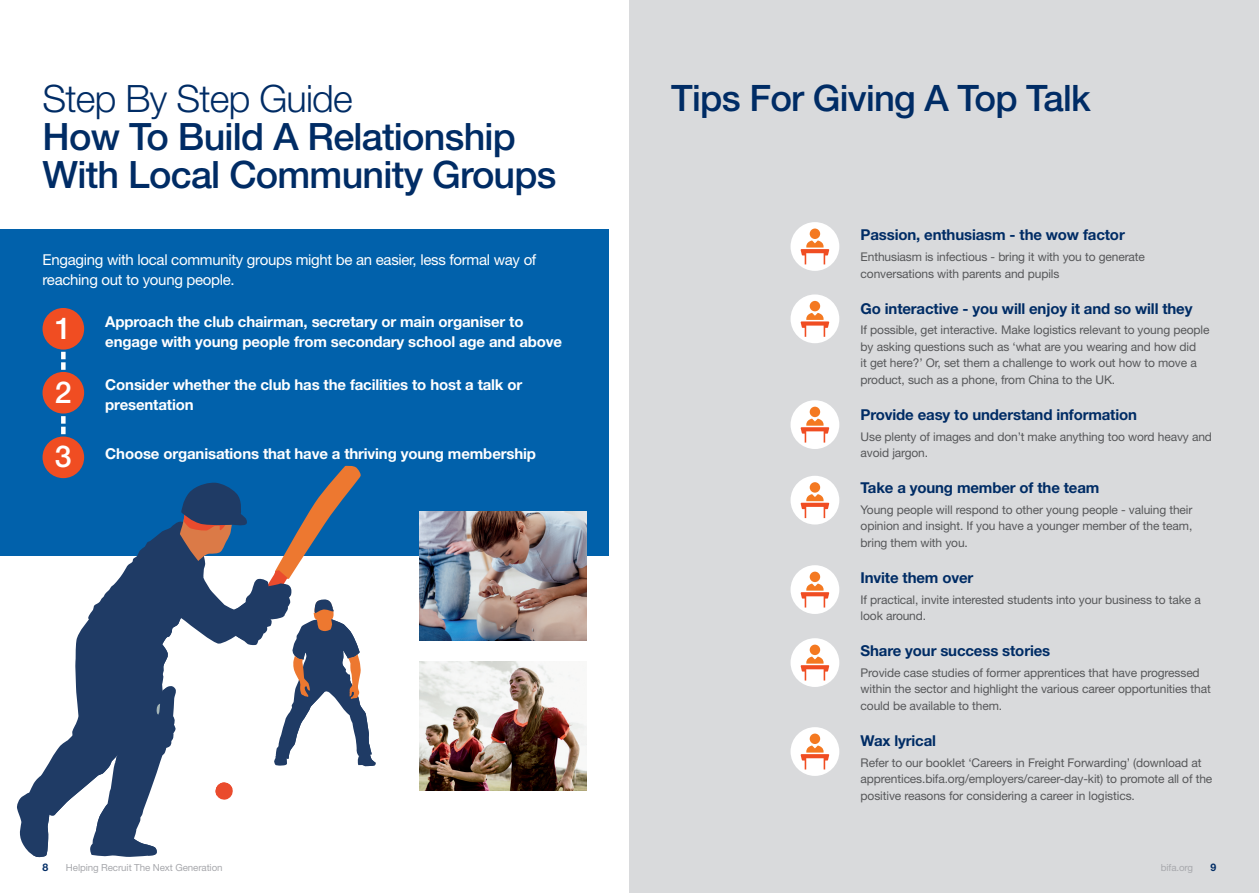
<style>
.page{position:relative;width:1259px;height:893px;background:#fff}
.page>*{position:absolute;margin:0;border:0;box-sizing:border-box;transform-origin:0 0}
.t1{font:500 37.8px/38px "Helvetica Neue LT Std";letter-spacing:-.02em;color:#002c65}
.t2{font:300 37.8px "Helvetica Neue LT Std";letter-spacing:-.02em;color:#002c65}
.t3{font:500 36.45px "Helvetica Neue LT Std";letter-spacing:-.02em;color:#002c65}
.t4{font:700 15px/19.5px "Helvetica Neue LT Std";letter-spacing:-.01em;color:#fff}
.t5{font:700 15px "Helvetica Neue LT Std";letter-spacing:-.01em;color:#002c65}
.t6{font:15px/19.5px "Helvetica Neue LT Std";letter-spacing:-.02em;color:#fff}
.t7{font:12px/16.5px "Helvetica Neue LT Std";letter-spacing:-.01em;color:#57585a}
.t8{font:700 10.5px "Helvetica Neue LT Std";color:#002c65}
.t9{font:9.75px "Helvetica Neue LT Std";letter-spacing:-.01em;color:#a8a9ad}
.s1{font-weight:500;font-size:30.15px}
</style>
<div class="page">
<div style="left:629px;top:0;width:630px;height:893px;background:#d9dadc"></div>
<div style="left:0;top:230px;width:608px;height:326px;background:#0161ab"></div>
<div style="left:43px;top:308px;width:41px;height:42px;background:#f04d22;border-radius:50%"></div>
<svg style="left:61px;top:352px;width:5px;height:18px"></svg>
<svg style="left:61px;top:416px;width:5px;height:18px"></svg>
<div style="left:43px;top:372px;width:41px;height:42px;background:#f04d22;border-radius:50%"></div>
<div style="left:43px;top:436px;width:41px;height:42px;background:#f04d22;border-radius:50%"></div>
<svg style="left:17px;top:465px;width:359px;height:392px"></svg>
<img style="left:420px;top:662px;width:167px;height:129px">
<img style="left:420px;top:511px;width:167px;height:129px">
<div style="left:790px;top:222px;width:49px;height:49px;background:#fff;border-radius:50%"></div>
<div style="left:809px;top:229px;width:11px;height:10px;background:#f47921;border-radius:50%"></div>
<svg style="left:800px;top:240px;width:29px;height:24px"></svg>
<div style="left:790px;top:294px;width:49px;height:49px;background:#fff;border-radius:50%"></div>
<div style="left:809px;top:301px;width:11px;height:10px;background:#f47921;border-radius:50%"></div>
<svg style="left:800px;top:313px;width:29px;height:24px"></svg>
<div style="left:790px;top:400px;width:49px;height:49px;background:#fff;border-radius:50%"></div>
<div style="left:809px;top:407px;width:11px;height:10px;background:#f47921;border-radius:50%"></div>
<svg style="left:800px;top:419px;width:29px;height:24px"></svg>
<div style="left:790px;top:476px;width:49px;height:48px;background:#fff;border-radius:50%"></div>
<div style="left:809px;top:482px;width:11px;height:11px;background:#f47921;border-radius:50%"></div>
<svg style="left:800px;top:494px;width:29px;height:24px"></svg>
<div style="left:790px;top:565px;width:49px;height:49px;background:#fff;border-radius:50%"></div>
<div style="left:809px;top:572px;width:11px;height:10px;background:#f47921;border-radius:50%"></div>
<svg style="left:800px;top:584px;width:29px;height:23px"></svg>
<div style="left:790px;top:638px;width:49px;height:49px;background:#fff;border-radius:50%"></div>
<div style="left:809px;top:645px;width:11px;height:10px;background:#f47921;border-radius:50%"></div>
<svg style="left:800px;top:657px;width:29px;height:23px"></svg>
<div style="left:790px;top:727px;width:49px;height:49px;background:#fff;border-radius:50%"></div>
<div style="left:809px;top:734px;width:11px;height:10px;background:#f47921;border-radius:50%"></div>
<svg style="left:800px;top:745px;width:29px;height:24px"></svg>
<h1 class="t2" style="left:43px;top:75px;width:312px">Step By Step Guide</h1>
<h1 class="t1" style="left:43px;top:117px;width:515px">How To Build A Relationship<br>With Local Community Groups</h1>
<p class="t6" style="left:43px;top:250px;width:495px">Engaging with local community groups might be an easier, less formal way of reaching out to young people.</p>
<p class="t4" style="left:55px;top:312px;width:509px;text-indent:50px">Approach the club chairman, secretary or main organiser to<br><sup>1</sup> engage with young people from secondary school age and above</p>
<p class="t4" style="left:55px;top:375px;width:469px;text-indent:50px">Consider whether the club has the facilities to host a talk or<br><sup>2</sup> presentation</p>
<p class="t4" style="left:55px;top:444px;width:482px"><span class="s1">3</span> Choose organisations that have a thriving young membership</p>
<h2 class="t3" style="left:671px;top:76px;width:421px">Tips For Giving A Top Talk</h2>
<p class="t5" style="left:860px;top:226px;width:266px">Passion, enthusiasm - the wow factor</p>
<p class="t7" style="left:860px;top:248px;width:286px">Enthusiasm is infectious - bring it with you to generate conversations with parents and pupils</p>
<p class="t5" style="left:860px;top:299px;width:333px">Go interactive - you will enjoy it and so will they</p>
<p class="t7" style="left:860px;top:322px;width:350px">If possible, get interactive. Make logistics relevant to young people by asking questions such as ‘what are you wearing and how did<br>it get here?’ Or, set them a challenge to work out how to move a product, such as a phone, from China to the UK.</p>
<p class="t5" style="left:860px;top:405px;width:278px">Provide easy to understand information</p>
<p class="t7" style="left:860px;top:428px;width:353px">Use plenty of images and don’t make anything too word heavy and avoid jargon.</p>
<p class="t5" style="left:860px;top:478px;width:240px">Take a young member of the team</p>
<p class="t7" style="left:860px;top:501px;width:333px;text-align:justify">Young people will respond to other young people - valuing their opinion and insight. If you have a younger member of the team, bring them with you.</p>
<p class="t5" style="left:860px;top:568px;width:114px">Invite them over</p>
<p class="t7" style="left:860px;top:591px;width:342px">If practical, invite interested students into your business to take a look around.</p>
<p class="t5" style="left:860px;top:641px;width:191px">Share your success stories</p>
<p class="t7" style="left:860px;top:664px;width:352px">Provide case studies of former apprentices that have progressed within the sector and highlight the various career opportunities that could be available to them.</p>
<p class="t5" style="left:860px;top:731px;width:77px">Wax lyrical</p>
<p class="t7" style="left:860px;top:754px;width:353px">Refer to our booklet ‘Careers in Freight Forwarding’ (download at apprentices.bifa.org/employers/career-day-kit) to promote all of the positive reasons for considering a career in logistics.</p>
<p class="t8" style="left:43px;top:860px;width:7px">8</p>
<p class="t9" style="left:66px;top:862px;width:158px">Helping Recruit The Next Generation</p>
<p class="t9" style="left:1160px;top:862px;width:34px">bifa.org</p>
<p class="t8" style="left:1210px;top:860px;width:7px">9</p>
</div>
